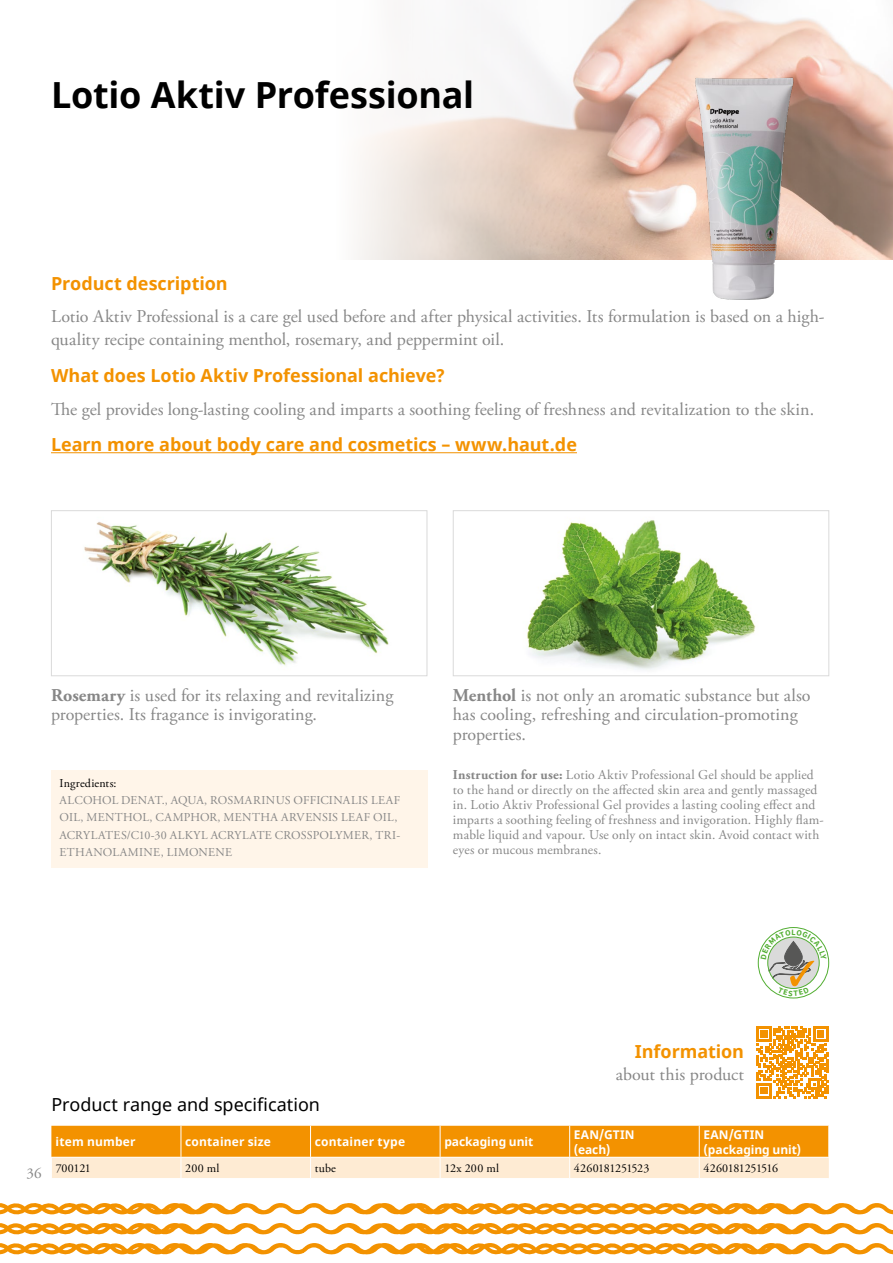
<style>
.page{position:relative;width:893px;height:1263px;background:#fff}
.page>*{position:absolute;margin:0;border:0;box-sizing:border-box;transform-origin:0 0}
.t1{font:700 36px "Noto Sans";letter-spacing:-.005em;color:#000}
.t2{font:18px/19.5px "Adobe Garamond Pro";color:#878787}
.t3{font:700 18px "Noto Sans";letter-spacing:-.005em;color:#f39200}
.t4{font:18px "Noto Sans";color:#000}
.t5{font:15px "Adobe Garamond Pro";color:#878787}
.t6{font:13.5px/15px "Adobe Garamond Pro";letter-spacing:.01em;color:#878787}
.t7{font:12px/17.2px "Adobe Garamond Pro";letter-spacing:.02em;color:#878787}
.t8{font:700 12px/14.4px "Noto Sans";letter-spacing:.01em;color:#fff}
.t9{font:12px "Adobe Garamond Pro";letter-spacing:.01em;color:#000}
.t10{font:12px "Adobe Garamond Pro";letter-spacing:-.025em;color:#000}
.t11{font:12px "Adobe Garamond Pro";letter-spacing:-.035em;color:#000}
.s1{font-weight:700}
</style>
<div class="page">
<svg style="left:0;top:1203px;width:893px;height:12px"></svg>
<svg style="left:0;top:1223px;width:893px;height:12px"></svg>
<svg style="left:0;top:1243px;width:893px;height:11px"></svg>
<img style="left:642px;top:0;width:251px;height:259px">
<svg style="left:357px;top:0;width:285px;height:260px"></svg>
<div style="left:758px;top:927px;width:71px;height:71px;border:1px solid #52ae32;border-radius:50%"></div>
<svg style="left:756px;top:1026px;width:72px;height:72px"></svg>
<svg style="left:51px;top:1126px;width:778px;height:52px;background:#f7b758"></svg>
<hr style="left:51px;top:452px;width:526px;height:1px;background:#f39200">
<img style="left:672px;top:55px;width:139px;height:245px">
<div style="left:51px;top:770px;width:376px;height:97px;background:#fff5e9"></div>
<img style="left:84px;top:522px;width:305px;height:144px">
<div style="left:51px;top:510px;width:376px;height:166px;border:1px solid #dadada"></div>
<img style="left:527px;top:520px;width:229px;height:150px">
<div style="left:453px;top:510px;width:376px;height:166px;border:1px solid #dadada"></div>
<svg style="left:761px;top:929px;width:65px;height:67px"></svg>
<h1 class="t1" style="left:51px;top:69px;width:425px">Lotio Aktiv Professional</h1>
<p class="t3" style="left:51px;top:270px;width:178px">Product description</p>
<p class="t2" style="left:51px;top:306px;width:775px;line-height:22.5px">Lotio Aktiv Professional is a care gel used before and after physical activities. Its formulation is based on a high&shy;quality recipe containing menthol, rosemary, and peppermint oil.</p>
<p class="t3" style="left:51px;top:362px;width:396px">What does Lotio Aktiv Professional achieve?</p>
<p class="t2" style="left:51px;top:400px;width:765px">The gel provides long-lasting cooling and imparts a soothing feeling of freshness and revitalization to the skin.</p>
<p class="t3" style="left:51px;top:432px;width:527px">Learn more about body care and cosmetics – www.haut.de</p>
<p class="t2" style="left:51px;top:686px;width:344px"><span class="s1">Rosemary</span> is used for its relaxing and revitalizing properties. Its fragance is invigorating.</p>
<p class="t2" style="left:453px;top:686px;width:359px"><span class="s1">Menthol</span> is not only an aromatic substance but also has cooling, refreshing and circulation-promoting properties.</p>
<p class="t9" style="left:60px;top:776px;width:59px">Ingredients:</p>
<p class="t7" style="left:60px;top:792px;width:342px">ALCOHOL DENAT., AQUA, ROSMARINUS OFFICINALIS LEAF OIL, MENTHOL, CAMPHOR, MENTHA ARVENSIS LEAF OIL, ACRYLATES/C10-30 ALKYL ACRYLATE CROSSPOLYMER, TRI-ETHANOLAMINE, LIMONENE</p>
<p class="t6" style="left:453px;top:768px;width:372px"><span class="s1">Instruction for use:</span> Lotio Aktiv Professional Gel should be applied to the hand or directly on the affected skin area and gently massaged in. Lotio Aktiv Professional Gel provides a lasting cooling effect and imparts a soothing feeling of freshness and invigoration. Highly flam&shy;mable liquid and vapour. Use only on intact skin. Avoid contact with eyes or mucous membranes.</p>
<p class="t5" style="left:26px;top:1164px;width:17px">36</p>
<p class="t3" style="left:635px;top:1038px;width:111px">Information</p>
<p class="t2" style="left:616px;top:1065px;width:130px">about this product</p>
<p class="t4" style="left:51px;top:1092px;width:270px">Product range and specification</p>
<p class="t8" style="left:56px;top:1135px;width:81px">item number</p>
<p class="t8" style="left:185px;top:1135px;width:87px">container size</p>
<p class="t8" style="left:315px;top:1135px;width:92px">container type</p>
<p class="t8" style="left:444px;top:1135px;width:90px">packaging unit</p>
<p class="t8" style="left:574px;top:1128px;width:62px">EAN/GTIN (each)</p>
<p class="t8" style="left:703px;top:1128px;width:99px">EAN/GTIN (packaging unit)</p>
<p class="t9" style="left:56px;top:1161px;width:37px">700121</p>
<p class="t9" style="left:185px;top:1161px;width:36px">200 ml</p>
<p class="t9" style="left:315px;top:1161px;width:23px">tube</p>
<p class="t9" style="left:444px;top:1161px;width:56px">12x 200 ml</p>
<p class="t10" style="left:574px;top:1161px;width:77px">4260181251523</p>
<p class="t11" style="left:703px;top:1161px;width:76px">4260181251516</p>
</div>
